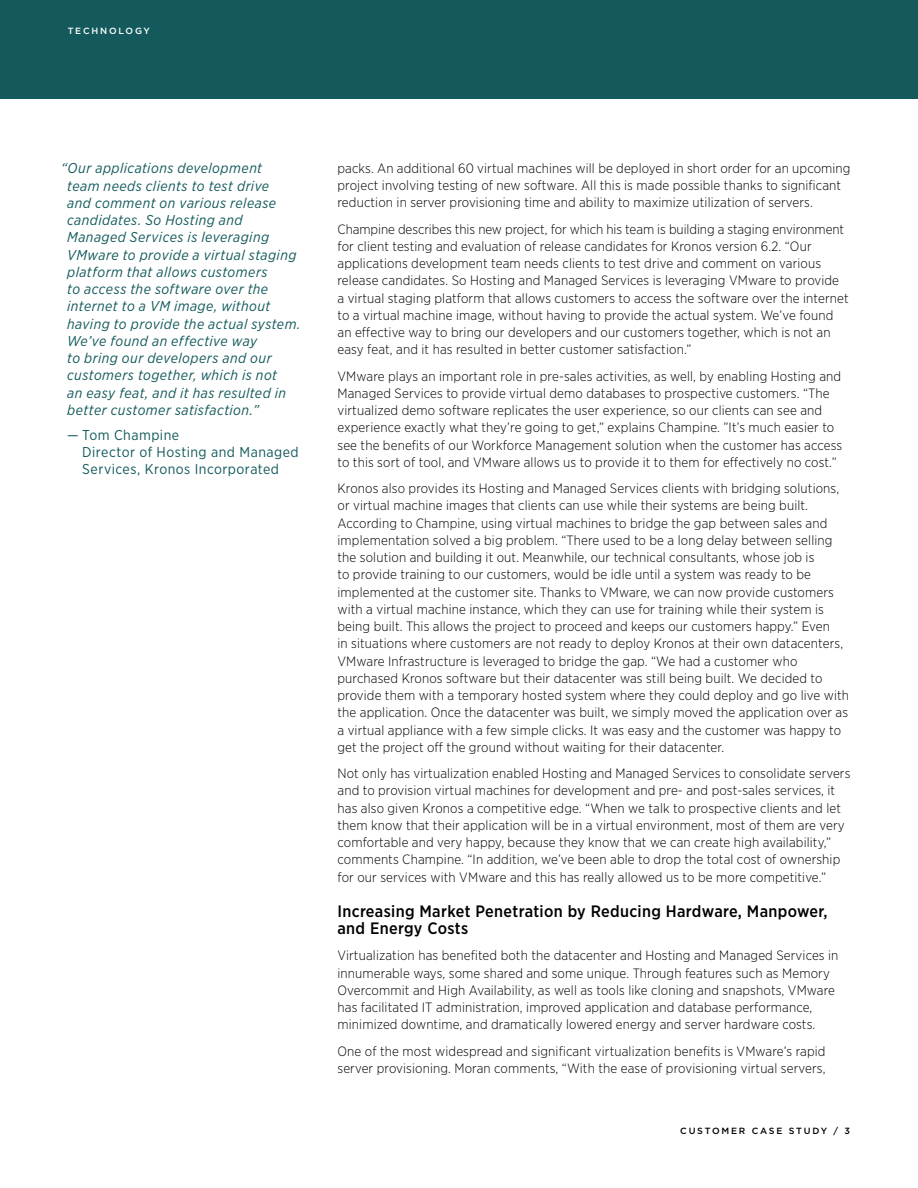
<style>
.page{position:relative;width:918px;height:1188px;background:#fff}
.page>*{position:absolute;margin:0;border:0;box-sizing:border-box;transform-origin:0 0}
.t1{font:500 16.5px/17.2px "Gotham Narrow";letter-spacing:.02em;color:#000}
.t2{font:italic 14.25px/17.2px "Gotham Narrow";letter-spacing:.03em;color:#145a5c}
.t3{font:14.25px/17.2px "Gotham Narrow";letter-spacing:.035em;color:#145a5c}
.t4{font:300 13.5px/17.2px "Gotham Narrow";letter-spacing:.01em;color:#000}
.t5{font:500 9px "Gotham";letter-spacing:.2em;color:#000}
.t6{font:500 9px "Gotham";letter-spacing:.2em;color:#fff}
</style>
<div class="page">
<div style="left:0;top:0;width:918px;height:99px;background:#145a5c"></div>
<p class="t6" style="left:68px;top:25px;width:84px">TECHNOLOGY</p>
<p class="t2" style="left:67px;top:159px;width:235px;text-indent:-6px">“Our applications development<br>team needs clients to test drive<br>and comment on various release candidates. So Hosting and<br>Managed Services is leveraging<br>VMware to provide a virtual staging platform that allows customers<br>to access the software over the internet to a VM image, without having to provide the actual system.<br>We’ve found an effective way<br>to bring our developers and our customers together, which is not<br>an easy feat, and it has resulted in better customer satisfaction.”</p>
<p class="t3" style="left:82px;top:426px;width:218px;text-indent:-15px">— Tom Champine<br>Director of Hosting and Managed<br>Services, Kronos Incorporated</p>
<p class="t4" style="left:338px;top:159px;width:514px">packs. An additional 60 virtual machines will be deployed in short order for an upcoming project involving testing of new software. All this is made possible thanks to significant reduction in server provisioning time and ability to maximize utilization of servers.</p>
<p class="t4" style="left:338px;top:220px;width:513px">Champine describes this new project, for which his team is building a staging environment for client testing and evaluation of release candidates for Kronos version 6.2. “Our applications development team needs clients to test drive and comment on various release candidates. So Hosting and Managed Services is leveraging VMware to provide a virtual staging platform that allows customers to access the software over the internet to a virtual machine image, without having to provide the actual system. We’ve found an effective way to bring our developers and our customers together, which is not an easy feat, and it has resulted in better customer satisfaction.”</p>
<p class="t4" style="left:338px;top:367px;width:506px">VMware plays an important role in pre-sales activities, as well, by enabling Hosting and Managed Services to provide virtual demo databases to prospective customers. “The virtualized demo software replicates the user experience, so our clients can see and experience exactly what they’re going to get,” explains Champine. ”It’s much easier to see the benefits of our Workforce Management solution when the customer has access to this sort of tool, and VMware allows us to provide it to them for effectively no cost.”</p>
<p class="t4" style="left:338px;top:479px;width:513px">Kronos also provides its Hosting and Managed Services clients with bridging solutions, or virtual machine images that clients can use while their systems are being built.<br>According to Champine, using virtual machines to bridge the gap between sales and implementation solved a big problem. “There used to be a long delay between selling the solution and building it out. Meanwhile, our technical consultants, whose job is<br>to provide training to our customers, would be idle until a system was ready to be implemented at the customer site. Thanks to VMware, we can now provide customers with a virtual machine instance, which they can use for training while their system is being built. This allows the project to proceed and keeps our customers happy.” Even<br>in situations where customers are not ready to deploy Kronos at their own datacenters, VMware Infrastructure is leveraged to bridge the gap. “We had a customer who purchased Kronos software but their datacenter was still being built. We decided to provide them with a temporary hosted system where they could deploy and go live with the application. Once the datacenter was built, we simply moved the application over as a virtual appliance with a few simple clicks. It was easy and the customer was happy to get the project off the ground without waiting for their datacenter.</p>
<p class="t4" style="left:338px;top:764px;width:514px">Not only has virtualization enabled Hosting and Managed Services to consolidate servers and to provision virtual machines for development and pre- and post-sales services, it has also given Kronos a competitive edge. “When we talk to prospective clients and let them know that their application will be in a virtual environment, most of them are very comfortable and very happy, because they know that we can create high availability,” comments Champine. “In addition, we’ve been able to drop the total cost of ownership for our services with VMware and this has really allowed us to be more competitive.”</p>
<p class="t1" style="left:338px;top:902px;width:492px">Increasing Market Penetration by Reducing Hardware, Manpower, and Energy Costs</p>
<p class="t4" style="left:338px;top:947px;width:502px">Virtualization has benefited both the datacenter and Hosting and Managed Services in innumerable ways, some shared and some unique. Through features such as Memory Overcommit and High Availability, as well as tools like cloning and snapshots, VMware has facilitated IT administration, improved application and database performance, minimized downtime, and dramatically lowered energy and server hardware costs.</p>
<p class="t4" style="left:338px;top:1042px;width:490px">One of the most widespread and significant virtualization benefits is VMware’s rapid server provisioning. Moran comments, “With the ease of provisioning virtual servers,</p>
<p class="t5" style="left:680px;top:1125px;width:171px">CUSTOMER CASE STUDY / 3</p>
</div>
